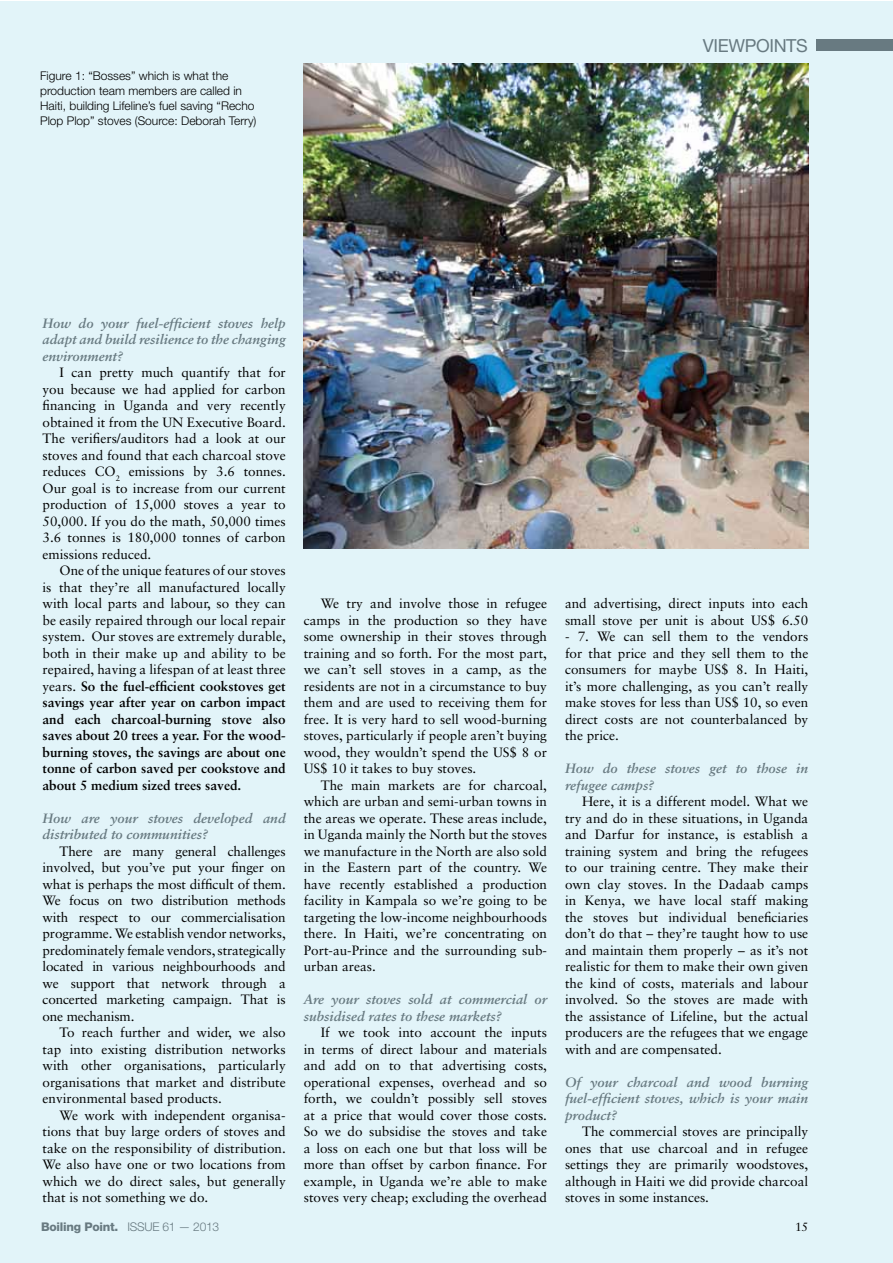
<style>
.page{position:relative;width:893px;height:1263px;background:#fff}
.page>*{position:absolute;margin:0;border:0;box-sizing:border-box;transform-origin:0 0}
.t1{font:18px "Helvetica Neue LT";letter-spacing:-.02em;color:#687a81}
.t2{font:13.5px/16.5px "Sabon";color:#000;text-align:justify}
.t3{font:italic 700 13.5px/16.5px "Sabon";color:#687a81}
.t4{font:300 12px/15px "Helvetica Neue";color:#000}
.t5{font:800 12px "Helvetica Neue";letter-spacing:-.02em;color:#687a81}
.t6{font:12px "Sabon";color:#000}
.s1{font-weight:700}
.s2{font-weight:300}
</style>
<div class="page">
<div style="left:0;top:1px;width:892px;height:1262px;background:#e2f4f9"></div>
<div style="left:816px;top:39px;width:76px;height:12px;background:#687a81"></div>
<img style="left:304px;top:64px;width:504px;height:485px">
<p class="t4" style="left:40px;top:68px;width:218px">Figure 1: “Bosses” which is what the production team members are called in Haiti, building Lifeline’s fuel saving “Recho Plop Plop” stoves (Source: Deborah Terry)</p>
<h1 class="t1" style="left:703px;top:34px;width:107px">VIEWPOINTS</h1>
<p class="t3" style="left:43px;top:315px;width:245px;text-align:justify">How do your fuel-efficient stoves help adapt and build resilience to the changing environment?</p>
<p class="t2" style="left:43px;top:364px;width:245px;text-indent:17px">I can pretty much quantify that for you because we had applied for carbon financing in Uganda and very recently obtained it from the UN Executive Board.<br>The verifiers/auditors had a look at our stoves and found that each charcoal stove reduces CO<sub>2</sub> emissions by 3.6 tonnes.<br>Our goal is to increase from our current production of 15,000 stoves a year to 50,000. If you do the math, 50,000 times 3.6 tonnes is 180,000 tonnes of carbon emissions reduced.</p>
<p class="t2" style="left:43px;top:562px;width:245px;text-indent:17px">One of the unique features of our stoves is that they’re all manufactured locally with local parts and labour, so they can be easily repaired through our local repair system. Our stoves are extremely durable, both in their make up and ability to be repaired, having a lifespan of at least three years. <span class="s1">So the fuel-efficient cookstoves get savings year after year on carbon impact and each charcoal-burning stove also saves about 20 trees a year. For the wood&shy;burning stoves, the savings are about one tonne of carbon saved per cookstove and about 5 medium sized trees saved.</span></p>
<p class="t3" style="left:43px;top:810px;width:245px">How are your stoves developed and distributed to communities?</p>
<p class="t2" style="left:43px;top:843px;width:245px;text-indent:17px">There are many general challenges involved, but you’ve put your finger on what is perhaps the most difficult of them.<br>We focus on two distribution methods with respect to our commercialisation programme. We establish vendor networks, predominately female vendors, strategically located in various neighbourhoods and we support that network through a concerted marketing campaign. That is one mechanism.</p>
<p class="t2" style="left:43px;top:1024px;width:245px;text-indent:17px">To reach further and wider, we also tap into existing distribution networks with other organisations, particularly organisations that market and distribute environmental based products.</p>
<p class="t2" style="left:43px;top:1107px;width:245px;text-indent:17px">We work with independent organisa&shy;tions that buy large orders of stoves and take on the responsibility of distribution.<br>We also have one or two locations from which we do direct sales, but generally that is not something we do.</p>
<p class="t5" style="left:41px;top:1219px;width:180px">Boiling Point. <span class="s2">ISSUE 61 — 2013</span></p>
<p class="t2" style="left:304px;top:595px;width:245px;text-indent:17px">We try and involve those in refugee camps in the production so they have some ownership in their stoves through training and so forth. For the most part, we can’t sell stoves in a camp, as the residents are not in a circumstance to buy them and are used to receiving them for free. It is very hard to sell wood-burning stoves, particularly if people aren’t buying wood, they wouldn’t spend the US$ 8 or US$ 10 it takes to buy stoves.</p>
<p class="t2" style="left:304px;top:777px;width:245px;text-indent:17px">The main markets are for charcoal, which are urban and semi-urban towns in the areas we operate. These areas include, in Uganda mainly the North but the stoves we manufacture in the North are also sold in the Eastern part of the country. We have recently established a production facility in Kampala so we’re going to be targeting the low-income neighbourhoods there. In Haiti, we’re concentrating on Port-au-Prince and the surrounding sub&shy;urban areas.</p>
<p class="t3" style="left:304px;top:991px;width:245px">Are your stoves sold at commercial or subsidised rates to these markets?</p>
<p class="t2" style="left:304px;top:1024px;width:245px;text-indent:17px">If we took into account the inputs in terms of direct labour and materials and add on to that advertising costs, operational expenses, overhead and so forth, we couldn’t possibly sell stoves at a price that would cover those costs.<br>So we do subsidise the stoves and take a loss on each one but that loss will be more than offset by carbon finance. For example, in Uganda we’re able to make stoves very cheap; excluding the overhead</p>
<p class="t2" style="left:565px;top:595px;width:245px">and advertising, direct inputs into each small stove per unit is about US$ 6.50</p>
<p class="t2" style="left:565px;top:628px;width:245px">- 7. We can sell them to the vendors for that price and they sell them to the consumers for maybe US$ 8. In Haiti, it’s more challenging, as you can’t really make stoves for less than US$ 10, so even direct costs are not counterbalanced by the price.</p>
<p class="t3" style="left:565px;top:760px;width:245px">How do these stoves get to those in refugee camps?</p>
<p class="t2" style="left:565px;top:793px;width:245px;text-indent:17px">Here, it is a different model. What we try and do in these situations, in Uganda and Darfur for instance, is establish a training system and bring the refugees to our training centre. They make their own clay stoves. In the Dadaab camps in Kenya, we have local staff making the stoves but individual beneficiaries don’t do that – they’re taught how to use and maintain them properly – as it’s not realistic for them to make their own given the kind of costs, materials and labour involved. So the stoves are made with the assistance of Lifeline, but the actual producers are the refugees that we engage with and are compensated.</p>
<p class="t3" style="left:565px;top:1073px;width:245px;text-align:justify">Of your charcoal and wood burning fuel-efficient stoves, which is your main product?</p>
<p class="t2" style="left:565px;top:1123px;width:245px;text-indent:17px">The commercial stoves are principally ones that use charcoal and in refugee settings they are primarily woodstoves, although in Haiti we did provide charcoal stoves in some instances.</p>
<p class="t6" style="left:795px;top:1219px;width:15px">15</p>
</div>
